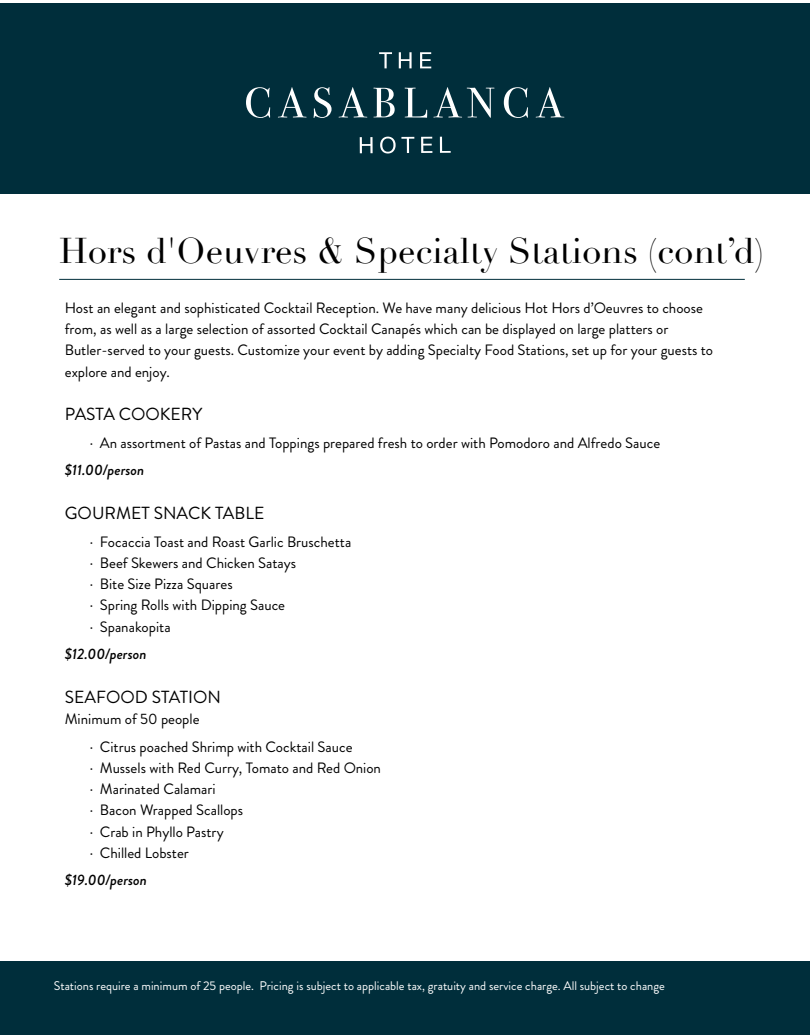
<style>
.page{position:relative;width:810px;height:1035px;background:#fff}
.page>*{position:absolute;margin:0;border:0;box-sizing:border-box;transform-origin:0 0}
.t1{font:35px "Didot";color:#000}
.t2{font:17.5px "Brandon Grotesque";color:#000}
.t3{font:15px/21.2px "Brandon Grotesque";color:#000}
.t4{font:italic 500 15px "Brandon Grotesque";color:#000}
.t5{font:12.5px "Brandon Grotesque";color:#fff}
</style>
<div class="page">
<hr style="left:59px;top:279px;width:686px;height:1px;background:#002e3b">
<div style="left:0;top:3px;width:810px;height:191px;background:#002e3b"></div>
<div style="left:0;top:961px;width:810px;height:74px;background:#002e3b"></div>
<svg style="left:246px;top:52px;width:318px;height:102px"></svg>
<h1 class="t1" style="left:59px;top:229px;width:707px">Hors d'Oeuvres &amp; Specialty Stations (cont’d)</h1>
<p class="t3" style="left:65px;top:297px;width:650px">Host an elegant and sophisticated Cocktail Reception. We have many delicious Hot Hors d’Oeuvres to choose from, as well as a large selection of assorted Cocktail Canapés which can be displayed on large platters or Butler-served to your guests. Customize your event by adding Specialty Food Stations, set up for your guests to explore and enjoy.</p>
<p class="t2" style="left:65px;top:402px;width:139px">PASTA COOKERY</p>
<p class="t3" style="left:90px;top:432px;width:572px">· An assortment of Pastas and Toppings prepared fresh to order with Pomodoro and Alfredo Sauce</p>
<p class="t4" style="left:65px;top:460px;width:81px">$11.00/person</p>
<p class="t2" style="left:65px;top:501px;width:201px">GOURMET SNACK TABLE</p>
<p class="t3" style="left:90px;top:531px;width:263px">· Focaccia Toast and Roast Garlic Bruschetta · Beef Skewers and Chicken Satays<br>· Bite Size Pizza Squares<br>· Spring Rolls with Dipping Sauce<br>· Spanakopita</p>
<p class="t4" style="left:65px;top:644px;width:83px">$12.00/person</p>
<p class="t2" style="left:65px;top:685px;width:158px">SEAFOOD STATION</p>
<p class="t3" style="left:90px;top:706px;width:264px;line-height:27.5px;text-indent:-25px">Minimum of 50 people<br>· Citrus poached Shrimp with Cocktail Sauce</p>
<p class="t3" style="left:90px;top:757px;width:293px">· Mussels with Red Curry, Tomato and Red Onion · Marinated Calamari<br>· Bacon Wrapped Scallops<br>· Crab in Phyllo Pastry<br>· Chilled Lobster</p>
<p class="t4" style="left:65px;top:870px;width:84px">$19.00/person</p>
<p class="t5" style="left:54px;top:977px;width:612px">Stations require a minimum of 25 people. Pricing is subject to applicable tax, gratuity and service charge. All subject to change</p>
</div>
